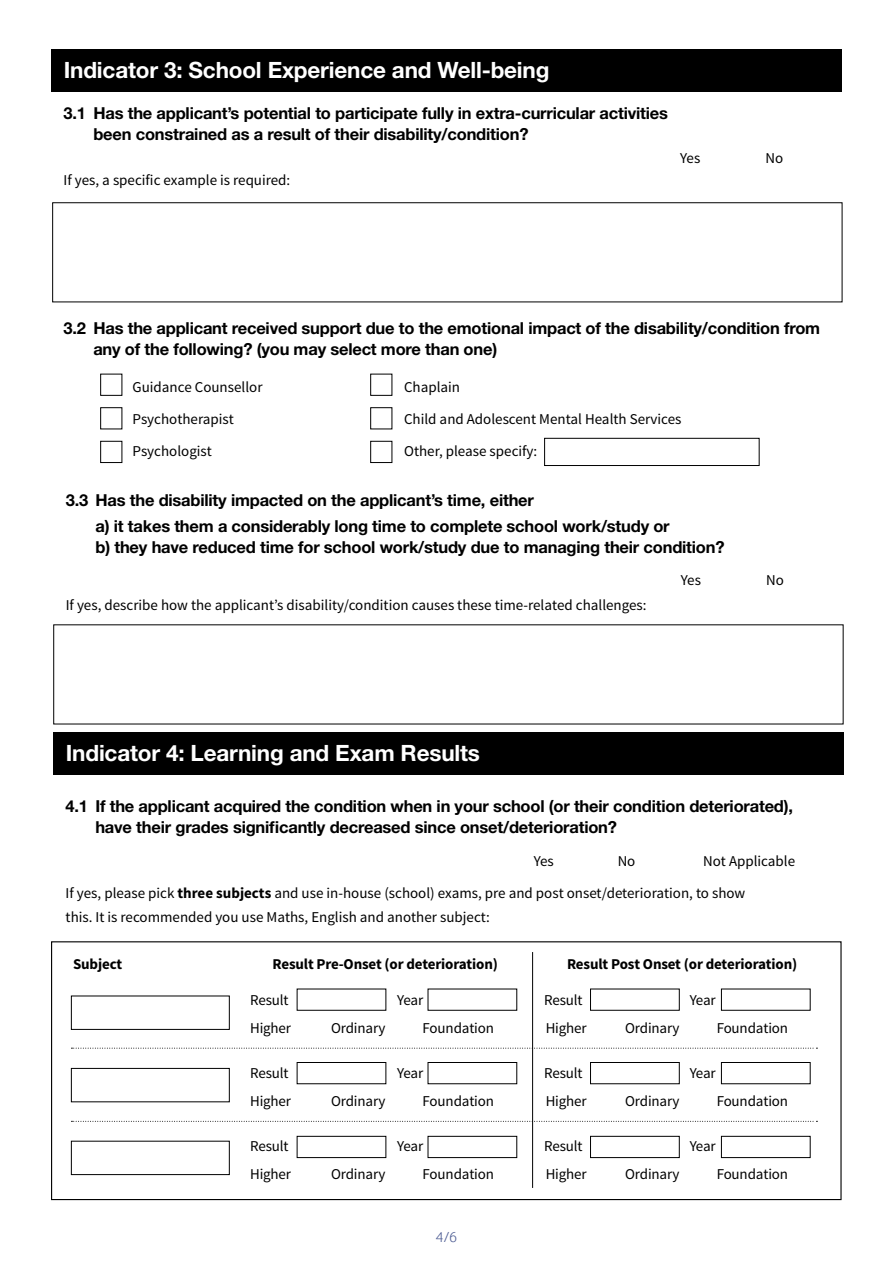
<style>
.page{position:relative;width:893px;height:1263px;background:#fff}
.page>*{position:absolute;margin:0;border:0;box-sizing:border-box;transform-origin:0 0}
.t1{font:700 22.5px "Helvetica Neue LT Std";letter-spacing:-.01em;color:#fff}
.t2{font:700 16.5px/21px "Helvetica Neue LT Std";letter-spacing:-.01em;color:#000}
.t3{font:15px "Source Sans Pro";color:#000}
.t4{font:700 15px "Source Sans Pro";letter-spacing:-.01em;color:#000}
.t5{font:300 15px "Foco";color:#4f5e94}
.s1{font-weight:700}
</style>
<div class="page">
<div style="left:100px;top:374px;width:22px;height:22px;border:1px solid #000"></div>
<div style="left:370px;top:374px;width:22px;height:22px;border:1px solid #000"></div>
<div style="left:100px;top:407px;width:22px;height:22px;border:1px solid #000"></div>
<div style="left:370px;top:407px;width:22px;height:22px;border:1px solid #000"></div>
<div style="left:100px;top:441px;width:22px;height:22px;border:1px solid #000"></div>
<div style="left:370px;top:441px;width:22px;height:22px;border:1px solid #000"></div>
<div style="left:544px;top:438px;width:215px;height:28px;border:1px solid #000"></div>
<div style="left:51px;top:941px;width:791px;height:259px;border:1px solid #000"></div>
<div style="left:53px;top:732px;width:791px;height:43px;background:#000"></div>
<div style="left:71px;top:996px;width:159px;height:34px;border:1px solid #000"></div>
<div style="left:71px;top:1068px;width:159px;height:34px;border:1px solid #000"></div>
<div style="left:71px;top:1141px;width:159px;height:34px;border:1px solid #000"></div>
<div style="left:297px;top:1062px;width:89px;height:22px;border:1px solid #000"></div>
<div style="left:297px;top:1136px;width:89px;height:22px;border:1px solid #000"></div>
<div style="left:590px;top:1062px;width:90px;height:22px;border:1px solid #000"></div>
<div style="left:590px;top:1136px;width:90px;height:22px;border:1px solid #000"></div>
<div style="left:428px;top:1062px;width:89px;height:22px;border:1px solid #000"></div>
<div style="left:428px;top:1136px;width:89px;height:22px;border:1px solid #000"></div>
<div style="left:721px;top:1062px;width:89px;height:22px;border:1px solid #000"></div>
<div style="left:721px;top:1136px;width:89px;height:22px;border:1px solid #000"></div>
<svg style="left:71px;top:1048px;width:746px;height:1px"></svg>
<svg style="left:71px;top:1121px;width:746px;height:1px"></svg>
<div style="left:51px;top:49px;width:791px;height:43px;background:#000"></div>
<hr style="left:532px;top:952px;width:1px;height:236px;background:#000">
<p class="t1" style="left:64px;top:56px;width:487px">Indicator 3: School Experience and Well-being</p>
<p class="t2" style="left:93px;top:102px;width:576px;text-indent:-30px">3.1 Has the applicant’s potential to participate fully in extra-curricular activities been constrained as a result of their disability/condition?</p>
<p class="t3" style="left:64px;top:171px;width:228px">If yes, a specific example is required:</p>
<p class="t3" style="left:680px;top:149px;width:22px">Yes</p>
<p class="t3" style="left:766px;top:149px;width:19px">No</p>
<p class="t2" style="left:93px;top:317px;width:728px;text-indent:-30px">3.2 Has the applicant received support due to the emotional impact of the disability/condition from any of the following? (you may select more than one)</p>
<p class="t3" style="left:133px;top:377px;width:131px">Guidance Counsellor</p>
<p class="t3" style="left:404px;top:377px;width:58px">Chaplain</p>
<p class="t3" style="left:133px;top:410px;width:103px">Psychotherapist</p>
<p class="t3" style="left:404px;top:410px;width:279px">Child and Adolescent Mental Health Services</p>
<p class="t3" style="left:133px;top:442px;width:81px">Psychologist</p>
<p class="t3" style="left:404px;top:442px;width:135px">Other, please specify:</p>
<p class="t2" style="left:66px;top:490px;width:470px">3.3 Has the disability impacted on the applicant’s time, either</p>
<p class="t2" style="left:95px;top:515px;width:631px">a) it takes them a considerably long time to complete school work/study or<br>b) they have reduced time for school work/study due to managing their condition?</p>
<p class="t3" style="left:681px;top:571px;width:22px">Yes</p>
<p class="t3" style="left:766px;top:571px;width:19px">No</p>
<p class="t3" style="left:66px;top:596px;width:582px">If yes, describe how the applicant’s disability/condition causes these time-related challenges:</p>
<p class="t1" style="left:66px;top:739px;width:416px">Indicator 4: Learning and Exam Results</p>
<p class="t2" style="left:95px;top:796px;width:699px;text-indent:-30px">4.1 If the applicant acquired the condition when in your school (or their condition deteriorated), have their grades significantly decreased since onset/deterioration?</p>
<p class="t3" style="left:534px;top:851px;width:22px">Yes</p>
<p class="t3" style="left:618px;top:851px;width:19px">No</p>
<p class="t3" style="left:703px;top:851px;width:94px">Not Applicable</p>
<p class="t3" style="left:66px;top:884px;width:681px">If yes, please pick <span class="s1">three subjects</span> and use in-house (school) exams, pre and post onset/deterioration, to show</p>
<p class="t3" style="left:66px;top:907px;width:426px">this. It is recommended you use Maths, English and another subject:</p>
<p class="t4" style="left:73px;top:954px;width:51px">Subject</p>
<p class="t4" style="left:272px;top:954px;width:227px">Result Pre-Onset (or deterioration)</p>
<p class="t4" style="left:567px;top:954px;width:232px">Result Post Onset (or deterioration)</p>
<p class="t3" style="left:250px;top:991px;width:40px">Result</p>
<p class="t3" style="left:397px;top:991px;width:28px">Year</p>
<p class="t3" style="left:544px;top:991px;width:40px">Result</p>
<p class="t3" style="left:690px;top:991px;width:28px">Year</p>
<p class="t3" style="left:250px;top:1019px;width:43px">Higher</p>
<p class="t3" style="left:331px;top:1019px;width:56px">Ordinary</p>
<p class="t3" style="left:423px;top:1019px;width:73px">Foundation</p>
<p class="t3" style="left:546px;top:1019px;width:43px">Higher</p>
<p class="t3" style="left:625px;top:1019px;width:56px">Ordinary</p>
<p class="t3" style="left:717px;top:1019px;width:73px">Foundation</p>
<p class="t3" style="left:250px;top:1064px;width:40px">Result</p>
<p class="t3" style="left:397px;top:1064px;width:28px">Year</p>
<p class="t3" style="left:544px;top:1064px;width:40px">Result</p>
<p class="t3" style="left:690px;top:1064px;width:28px">Year</p>
<p class="t3" style="left:250px;top:1092px;width:43px">Higher</p>
<p class="t3" style="left:331px;top:1092px;width:56px">Ordinary</p>
<p class="t3" style="left:423px;top:1092px;width:73px">Foundation</p>
<p class="t3" style="left:546px;top:1092px;width:43px">Higher</p>
<p class="t3" style="left:625px;top:1092px;width:56px">Ordinary</p>
<p class="t3" style="left:717px;top:1092px;width:73px">Foundation</p>
<p class="t3" style="left:250px;top:1137px;width:40px">Result</p>
<p class="t3" style="left:397px;top:1137px;width:28px">Year</p>
<p class="t3" style="left:544px;top:1137px;width:40px">Result</p>
<p class="t3" style="left:690px;top:1137px;width:28px">Year</p>
<p class="t3" style="left:250px;top:1165px;width:43px">Higher</p>
<p class="t3" style="left:331px;top:1165px;width:56px">Ordinary</p>
<p class="t3" style="left:423px;top:1165px;width:73px">Foundation</p>
<p class="t3" style="left:546px;top:1165px;width:43px">Higher</p>
<p class="t3" style="left:625px;top:1165px;width:56px">Ordinary</p>
<p class="t3" style="left:717px;top:1165px;width:73px">Foundation</p>
<p class="t5" style="left:436px;top:1227px;width:23px">4/6</p>
</div>
